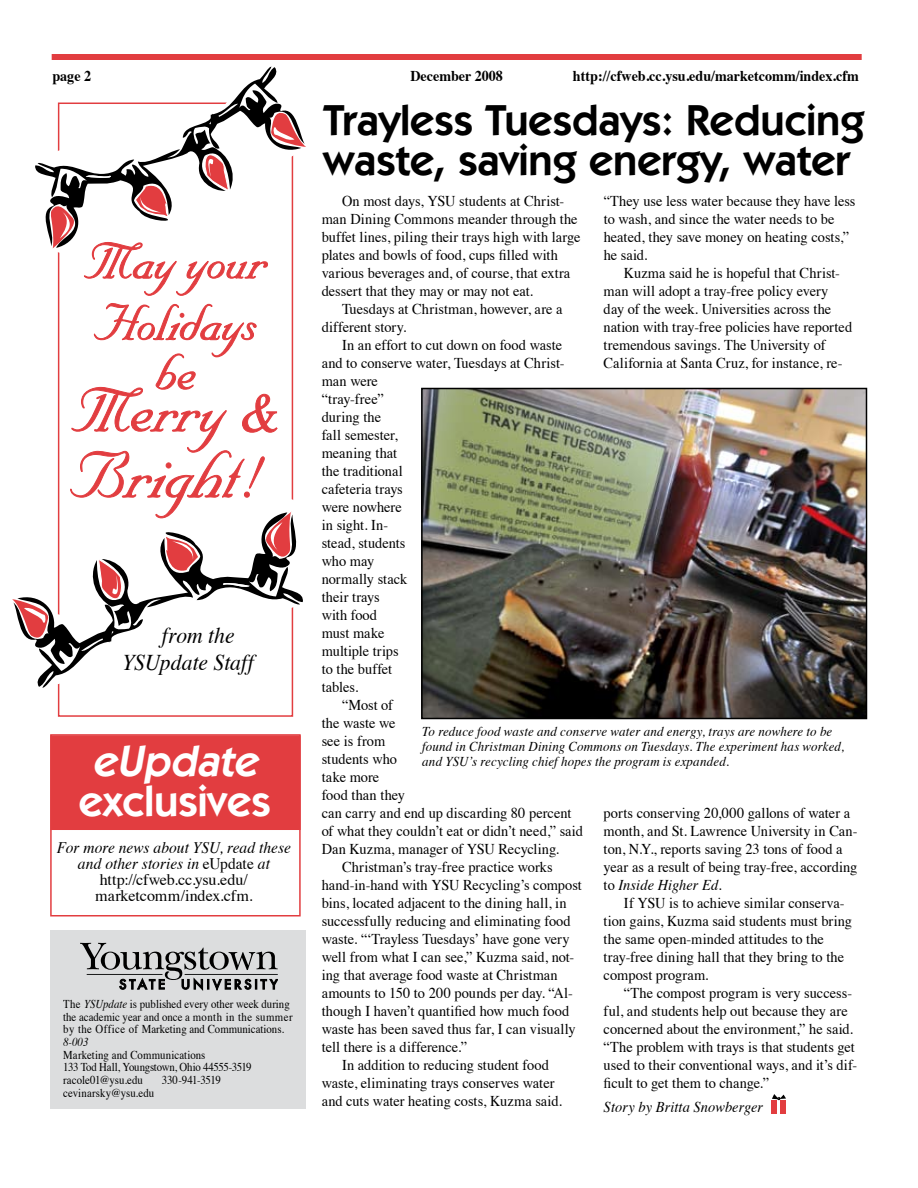
<style>
.page{position:relative;width:918px;height:1188px;background:#fff}
.page>*{position:absolute;margin:0;border:0;box-sizing:border-box;transform-origin:0 0}
.t1{font:78px "Nuptial Script";letter-spacing:-.02em;color:#e23d40;scale:.96 1}
.t2{font:73.5px "Nuptial Script";letter-spacing:-.01em;color:#e23d40;scale:.96 1}
.t3{font:60px/61.5px "Nuptial Script";letter-spacing:-.02em;color:#e23d40;scale:.96 1}
.t4{font:600 43.8px "Itc Kabel";color:#fff}
.t5{font:italic 600 43.8px "Itc Kabel";color:#fff}
.t6{font:600 43.5px/40px "Itc Kabel";color:#000}
.t7{font:italic 22.5px/27px "Times";color:#000;scale:.96 1}
.t8{font:16.05px/16px "Times";letter-spacing:-.005em;color:#000;text-align:center;scale:.96 1}
.t9{font:15px/18px "Times";color:#000;scale:.96 1}
.t10{font:700 15px "Times";color:#000;scale:.94 1}
.t11{font:italic 15px "Times";letter-spacing:.005em;color:#000;scale:.96 1}
.t12{font:italic 13.5px/14.9px "Times";letter-spacing:.01em;color:#000;scale:.96 1}
.t13{font:12px/12.8px "Times";color:#000;scale:.9 1}
.t14{font:12px "Times";letter-spacing:-.025em;color:#000;scale:.9 1}
.t15{font:italic 12px "Times";color:#000;scale:.9 1}
.s1{font-family:"Times";font-style:italic;font-size:55.5px}
.s2{font-style:italic}
</style>
<div class="page">
<div style="left:50px;top:734px;width:251px;height:182px;border:2px solid #e23d40"></div>
<div style="left:50px;top:735px;width:251px;height:95px;background:#e23d40;border:1px solid #e23d40"></div>
<div style="left:50px;top:930px;width:256px;height:178px;background:#dcddde"></div>
<svg style="left:80px;top:943px;width:198px;height:47px"></svg>
<div style="left:52px;top:54px;width:810px;height:6px;background:#e23d40"></div>
<svg style="left:35px;top:67px;width:271px;height:229px"></svg>
<svg style="left:12px;top:303px;width:291px;height:389px"></svg>
<img style="left:424px;top:391px;width:440px;height:325px">
<div style="left:421px;top:388px;width:446px;height:331px;border:2px solid #000"></div>
<div style="left:772px;top:1100px;width:14px;height:13px;background:#e23d40"></div>
<hr style="left:777px;top:1100px;width:3px;height:14px;background:#fff">
<svg style="left:772px;top:1094px;width:14px;height:6px"></svg>
<p class="t10" style="left:52px;top:62px;width:43px">page 2</p>
<p class="t10" style="left:410px;top:62px;width:100px">December 2008</p>
<p class="t10" style="left:573px;top:62px;width:306px">http://cfweb.cc.ysu.edu/marketcomm/index.cfm</p>
<h3 class="t3" style="left:85px;top:231px;width:191px">May your<br>Holidays</h3>
<h3 class="t3" style="left:156px;top:342px;width:44px">be</h3>
<h2 class="t2" style="left:73px;top:369px;width:217px">Merry <span class="s1">&amp;</span></h2>
<h1 class="t1" style="left:70px;top:432px;width:203px">Bright!</h1>
<h3 class="t7" style="left:122px;top:621px;width:138px;text-indent:39px">from the<br>YSUpdate Staff</h3>
<h3 class="t5" style="left:92px;top:735px;width:176px">eUpdate</h3>
<h3 class="t4" style="left:79px;top:775px;width:193px">exclusives</h3>
<p class="t8" style="left:57px;top:838px;width:245px"><span class="s2">For more news about YSU, read these and other stories in</span> eUpdate <span class="s2">at </span>http://cfweb.cc.ysu.edu/ marketcomm/index.cfm<span class="s2">.</span></p>
<p class="t13" style="left:63px;top:996px;width:256px">The <span class="s2">YSUpdate</span> is published every other week during the academic year and once a month in the summer by the Office of Marketing and Communications.</p>
<p class="t15" style="left:63px;top:1032px;width:29px">8-003</p>
<p class="t13" style="left:63px;top:1047px;width:211px">Marketing and Communications<br>133 Tod Hall, Youngstown, Ohio 44555-3519 racole01@ysu.edu</p>
<p class="t14" style="left:162px;top:1069px;width:67px">330-941-3519</p>
<p class="t13" style="left:63px;top:1086px;width:103px">cevinarsky@ysu.edu</p>
<h3 class="t6" style="left:323px;top:100px;width:543px">Trayless Tuesdays: Reducing waste, saving energy, water</h3>
<p class="t9" style="left:604px;top:191px;width:264px">“They use less water because they have less to wash, and since the water needs to be heated, they save money on heating costs,” he said.</p>
<p class="t9" style="left:604px;top:263px;width:261px;text-indent:20px">Kuzma said he is hopeful that Christ&shy;man will adopt a tray-free policy every day of the week. Universities across the nation with tray-free policies have reported tremendous savings. The University of California at Santa Cruz, for instance, re-</p>
<p class="t9" style="left:322px;top:191px;width:271px;text-indent:20px">On most days, YSU students at Christ&shy;man Dining Commons meander through the buffet lines, piling their trays high with large plates and bowls of food, cups filled with various beverages and, of course, that extra dessert that they may or may not eat.</p>
<p class="t9" style="left:322px;top:299px;width:252px;text-indent:20px">Tuesdays at Christman, however, are a different story.</p>
<p class="t9" style="left:342px;top:335px;width:231px">In an effort to cut down on food waste</p>
<p class="t9" style="left:322px;top:353px;width:254px">and to conserve water, Tuesdays at Christ-</p>
<p class="t9" style="left:322px;top:371px;width:60px">man were</p>
<p class="t9" style="left:322px;top:389px;width:66px">“tray-free”</p>
<p class="t9" style="left:322px;top:407px;width:64px">during the</p>
<p class="t9" style="left:322px;top:425px;width:81px">fall semester,</p>
<p class="t9" style="left:322px;top:443px;width:80px">meaning that</p>
<p class="t9" style="left:322px;top:461px;width:86px">the traditional</p>
<p class="t9" style="left:322px;top:479px;width:86px">cafeteria trays</p>
<p class="t9" style="left:322px;top:497px;width:85px">were nowhere</p>
<p class="t9" style="left:322px;top:515px;width:71px">in sight. In-</p>
<p class="t9" style="left:322px;top:533px;width:89px">stead, students</p>
<p class="t9" style="left:322px;top:551px;width:56px">who may</p>
<p class="t9" style="left:322px;top:569px;width:91px">normally stack</p>
<p class="t9" style="left:322px;top:587px;width:62px">their trays</p>
<p class="t9" style="left:322px;top:605px;width:59px">with food</p>
<p class="t9" style="left:322px;top:623px;width:67px">must make</p>
<p class="t9" style="left:322px;top:641px;width:82px">multiple trips</p>
<p class="t9" style="left:322px;top:659px;width:75px">to the buffet</p>
<p class="t9" style="left:322px;top:677px;width:40px">tables.</p>
<p class="t9" style="left:342px;top:695px;width:55px">“Most of</p>
<p class="t9" style="left:322px;top:713px;width:79px">the waste we</p>
<p class="t9" style="left:322px;top:731px;width:68px">see is from</p>
<p class="t9" style="left:322px;top:749px;width:80px">students who</p>
<p class="t9" style="left:322px;top:767px;width:61px">take more</p>
<p class="t9" style="left:322px;top:785px;width:88px">food than they</p>
<p class="t9" style="left:322px;top:803px;width:262px">can carry and end up discarding 80 percent</p>
<p class="t9" style="left:322px;top:821px;width:274px">of what they couldn’t eat or didn’t need,” said</p>
<p class="t9" style="left:322px;top:839px;width:249px">Dan Kuzma, manager of YSU Recycling.</p>
<p class="t9" style="left:342px;top:857px;width:221px">Christman’s tray-free practice works</p>
<p class="t9" style="left:322px;top:875px;width:273px">hand-in-hand with YSU Recycling’s compost</p>
<p class="t9" style="left:322px;top:893px;width:257px">bins, located adjacent to the dining hall, in</p>
<p class="t9" style="left:322px;top:911px;width:261px">successfully reducing and eliminating food</p>
<p class="t9" style="left:322px;top:929px;width:260px">waste. “‘Trayless Tuesdays’ have gone very</p>
<p class="t9" style="left:322px;top:947px;width:265px">well from what I can see,” Kuzma said, not-</p>
<p class="t9" style="left:322px;top:965px;width:247px">ing that average food waste at Christman</p>
<p class="t9" style="left:322px;top:983px;width:263px">amounts to 150 to 200 pounds per day. “Al-</p>
<p class="t9" style="left:322px;top:1001px;width:259px">though I haven’t quantified how much food</p>
<p class="t9" style="left:322px;top:1019px;width:266px">waste has been saved thus far, I can visually</p>
<p class="t9" style="left:322px;top:1037px;width:153px">tell there is a difference.”</p>
<p class="t9" style="left:342px;top:1055px;width:217px">In addition to reducing student food</p>
<p class="t9" style="left:322px;top:1073px;width:244px">waste, eliminating trays conserves water</p>
<p class="t9" style="left:322px;top:1091px;width:252px">and cuts water heating costs, Kuzma said.</p>
<p class="t12" style="left:422px;top:723px;width:441px">To reduce food waste and conserve water and energy, trays are nowhere to be found in Christman Dining Commons on Tuesdays. The experiment has worked, and YSU’s recycling chief hopes the program is expanded.</p>
<p class="t9" style="left:604px;top:803px;width:266px">ports conserving 20,000 gallons of water a month, and St. Lawrence University in Can&shy;ton, N.Y., reports saving 23 tons of food a year as a result of being tray-free, according to <span class="s2">Inside Higher Ed.</span></p>
<p class="t9" style="left:604px;top:893px;width:260px;text-indent:20px">If YSU is to achieve similar conserva&shy;tion gains, Kuzma said students must bring the same open-minded attitudes to the tray-free dining hall that they bring to the compost program.</p>
<p class="t9" style="left:604px;top:983px;width:266px;text-indent:20px">“The compost program is very success&shy;ful, and students help out because they are concerned about the environment,” he said. “The problem with trays is that students get used to their conventional ways, and it’s dif&shy;ficult to get them to change.”</p>
<p class="t11" style="left:604px;top:1094px;width:168px">Story by Britta Snowberger</p>
</div>
